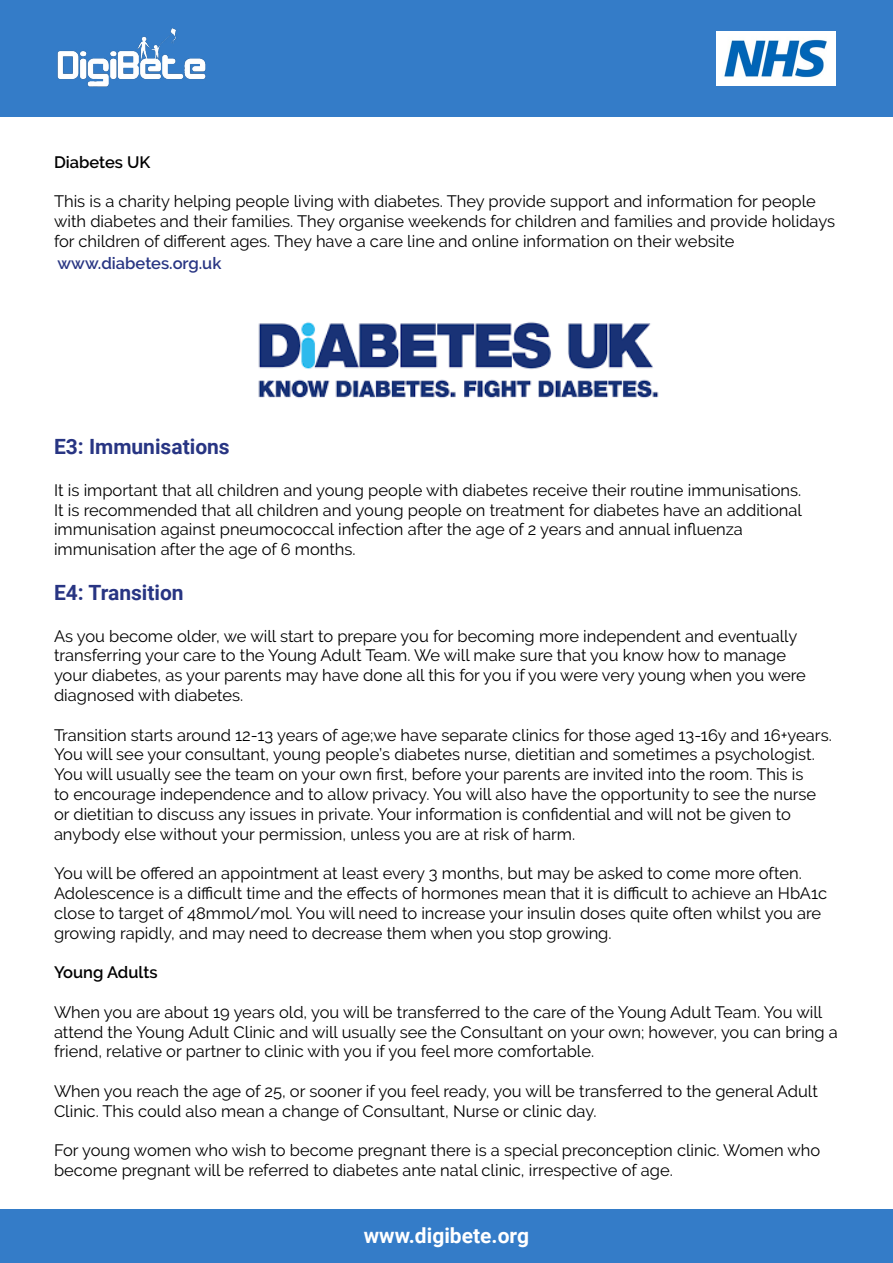
<style>
.page{position:relative;width:893px;height:1263px;background:#fff}
.page>*{position:absolute;margin:0;border:0;box-sizing:border-box;transform-origin:0 0}
.t1{font:700 21px "Roboto";color:#283583}
.t2{font:700 21px "Roboto";color:#fff}
.t3{font:16.5px/19.8px "Raleway";color:#000}
.t4{font:600 16.5px "Raleway";color:#000}
.t5{font:600 16.5px "Raleway";color:#283583}
</style>
<div class="page">
<div style="left:0;top:0;width:893px;height:117px;background:#347cc8"></div>
<div style="left:0;top:1209px;width:893px;height:54px;background:#347cc8"></div>
<img style="left:57px;top:28px;width:149px;height:59px">
<img style="left:717px;top:32px;width:118px;height:54px">
<img style="left:258px;top:322px;width:401px;height:76px">
<p class="t4" style="left:54px;top:153px;width:98px">Diabetes UK</p>
<p class="t3" style="left:54px;top:192px;width:783px">This is a charity helping people living with diabetes. They provide support and information for people with diabetes and their families. They organise weekends for children and families and provide holidays for children of different ages. They have a care line and online information on their website</p>
<p class="t5" style="left:58px;top:253px;width:165px">www.diabetes.org.uk</p>
<p class="t1" style="left:54px;top:432px;width:177px">E3: Immunisations</p>
<p class="t3" style="left:54px;top:480px;width:749px">It is important that all children and young people with diabetes receive their routine immunisations.<br>It is recommended that all children and young people on treatment for diabetes have an additional immunisation against pneumococcal infection after the age of 2 years and annual influenza immunisation after the age of 6 months.</p>
<p class="t1" style="left:54px;top:578px;width:131px">E4: Transition</p>
<p class="t3" style="left:54px;top:626px;width:753px">As you become older, we will start to prepare you for becoming more independent and eventually transferring your care to the Young Adult Team. We will make sure that you know how to manage your diabetes, as your parents may have done all this for you if you were very young when you were diagnosed with diabetes.</p>
<p class="t3" style="left:54px;top:725px;width:779px">Transition starts around 12-13 years of age;we have separate clinics for those aged 13-16y and 16+years.<br>You will see your consultant, young people’s diabetes nurse, dietitian and sometimes a psychologist.<br>You will usually see the team on your own first, before your parents are invited into the room. This is<br>to encourage independence and to allow privacy. You will also have the opportunity to see the nurse or dietitian to discuss any issues in private. Your information is confidential and will not be given to anybody else without your permission, unless you are at risk of harm.</p>
<p class="t3" style="left:54px;top:863px;width:775px">You will be offered an appointment at least every 3 months, but may be asked to come more often.<br>Adolescence is a difficult time and the effects of hormones mean that it is difficult to achieve an HbA1c close to target of 48mmol/mol. You will need to increase your insulin doses quite often whilst you are growing rapidly, and may need to decrease them when you stop growing.</p>
<p class="t4" style="left:54px;top:963px;width:105px">Young Adults</p>
<p class="t3" style="left:54px;top:1002px;width:785px">When you are about 19 years old, you will be transferred to the care of the Young Adult Team. You will attend the Young Adult Clinic and will usually see the Consultant on your own; however, you can bring a friend, relative or partner to clinic with you if you feel more comfortable.</p>
<p class="t3" style="left:54px;top:1081px;width:765px">When you reach the age of 25, or sooner if you feel ready, you will be transferred to the general Adult<br>Clinic. This could also mean a change of Consultant, Nurse or clinic day.</p>
<p class="t3" style="left:54px;top:1141px;width:768px">For young women who wish to become pregnant there is a special preconception clinic. Women who become pregnant will be referred to diabetes ante natal clinic, irrespective of age.</p>
<p class="t2" style="left:364px;top:1221px;width:167px">www.digibete.org</p>
</div>
